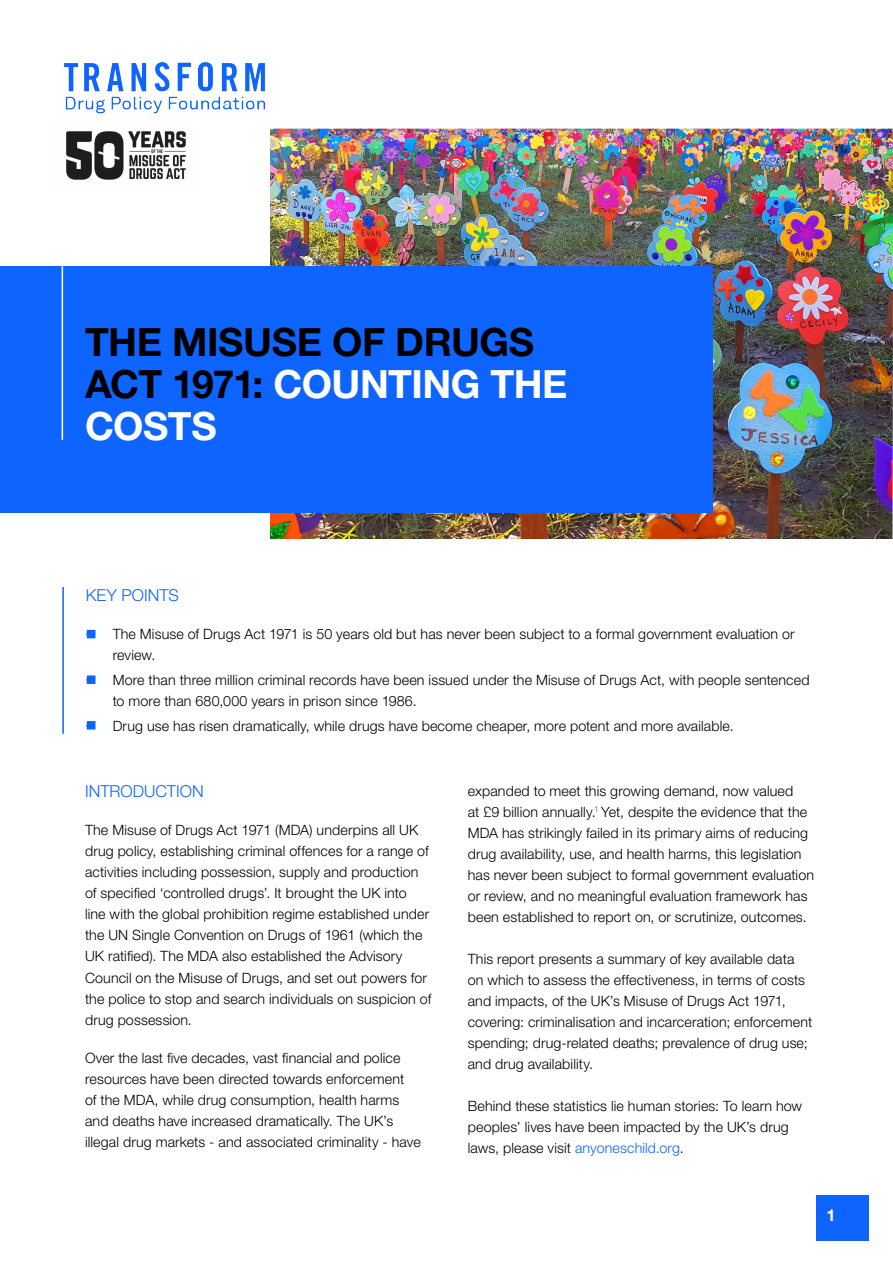
<style>
.page{position:relative;width:893px;height:1263px;background:#fff}
.page>*{position:absolute;margin:0;border:0;box-sizing:border-box;transform-origin:0 0}
.t1{font:700 39px/42px "Helvetica Neue LT Std";letter-spacing:-.015em;color:#000}
.t2{font:300 16.5px "Helvetica Neue LT Std";color:#0d64ff}
.t3{font:700 16.5px "Helvetica Neue LT Std";color:#fff}
.t4{font:300 14.25px/21px "Helvetica Neue LT Std";letter-spacing:.01em;color:#000}
.s1{color:#fff}
.s2{color:#0d64ff}
</style>
<div class="page">
<div style="left:816px;top:1195px;width:53px;height:45px;background:#0d64ff"></div>
<img style="left:64px;top:62px;width:202px;height:52px">
<img style="left:66px;top:131px;width:120px;height:49px">
<img style="left:270px;top:129px;width:623px;height:410px">
<div style="left:0;top:266px;width:712px;height:246px;background:#0d64ff"></div>
<hr style="left:62px;top:266px;width:1px;height:174px;background:#fff">
<hr style="left:62px;top:587px;width:2px;height:147px;background:#0d64ff">
<div style="left:87px;top:630px;width:8px;height:8px;background:#0d64ff"></div>
<div style="left:87px;top:675px;width:8px;height:9px;background:#0d64ff;border:2px solid #0d64ff"></div>
<svg style="left:87px;top:721px;width:8px;height:9px"></svg>
<h1 class="t1" style="left:85px;top:320px;width:484px">THE MISUSE OF DRUGS<br>ACT 1971: <span class="s1">COUNTING THE<br>COSTS</span></h1>
<p class="t2" style="left:86px;top:585px;width:95px">KEY POINTS</p>
<p class="t4" style="left:113px;top:623px;width:683px;text-indent:-27px">• The Misuse of Drugs Act 1971 is 50 years old but has never been subject to a formal government evaluation or review.</p>
<p class="t4" style="left:113px;top:669px;width:698px;text-indent:-27px">• More than three million criminal records have been issued under the Misuse of Drugs Act, with people sentenced to more than 680,000 years in prison since 1986.</p>
<p class="t4" style="left:86px;top:716px;width:650px">• Drug use has risen dramatically, while drugs have become cheaper, more potent and more available.</p>
<p class="t2" style="left:85px;top:781px;width:120px">INTRODUCTION</p>
<p class="t4" style="left:85px;top:819px;width:348px">The Misuse of Drugs Act 1971 (MDA) underpins all UK drug policy, establishing criminal offences for a range of activities including possession, supply and production of specified ‘controlled drugs’. It brought the UK into<br>line with the global prohibition regime established under the UN Single Convention on Drugs of 1961 (which the UK ratified). The MDA also established the Advisory Council on the Misuse of Drugs, and set out powers for the police to stop and search individuals on suspicion of drug possession.</p>
<p class="t4" style="left:85px;top:1047px;width:337px">Over the last five decades, vast financial and police resources have been directed towards enforcement<br>of the MDA, while drug consumption, health harms and deaths have increased dramatically. The UK’s illegal drug markets - and associated criminality - have</p>
<p class="t4" style="left:468px;top:780px;width:348px">expanded to meet this growing demand, now valued<br>at £9 billion annually.<sup>1</sup> Yet, despite the evidence that the MDA has strikingly failed in its primary aims of reducing drug availability, use, and health harms, this legislation has never been subject to formal government evaluation or review, and no meaningful evaluation framework has been established to report on, or scrutinize, outcomes.</p>
<p class="t4" style="left:468px;top:948px;width:346px">This report presents a summary of key available data on which to assess the effectiveness, in terms of costs and impacts, of the UK’s Misuse of Drugs Act 1971, covering: criminalisation and incarceration; enforcement spending; drug-related deaths; prevalence of drug use; and drug availability.</p>
<p class="t4" style="left:468px;top:1095px;width:336px">Behind these statistics lie human stories: To learn how peoples’ lives have been impacted by the UK’s drug laws, please visit <span class="s2">anyoneschild.org</span>.</p>
<p class="t3" style="left:826px;top:1205px;width:11px">1</p>
</div>
